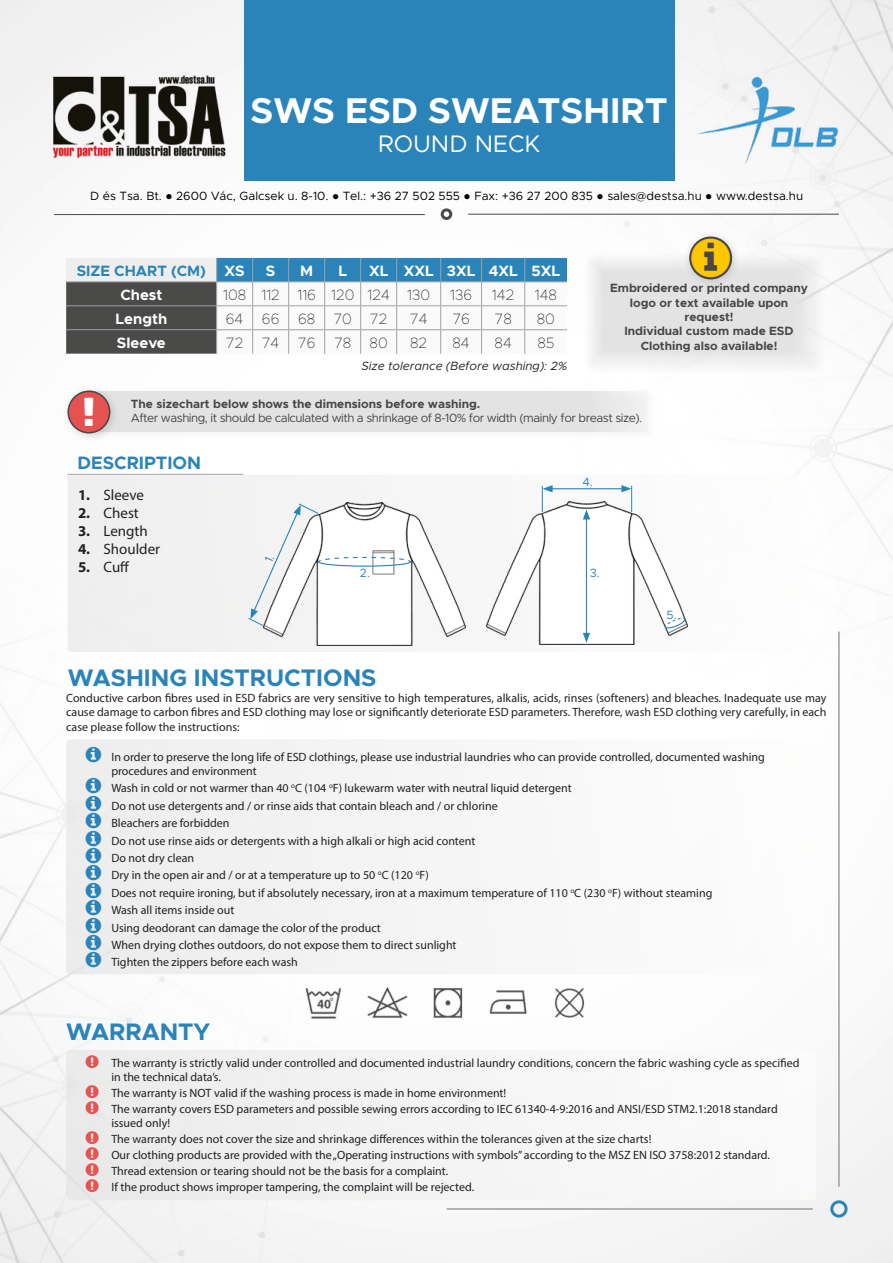
<style>
.page{position:relative;width:893px;height:1263px;background:#fff}
.page>*{position:absolute;margin:0;border:0;box-sizing:border-box;transform-origin:0 0}
.t1{font:700 36px "Metropolis";color:#fff}
.t2{font:700 24px "Metropolis";color:#2a84ba}
.t3{font:24px "Metropolis";color:#fff}
.t4{font:700 18px "Metropolis";color:#2a84ba}
.t5{font:100 15px "Metropolis";color:#212121}
.t6{font:15px "Myriad Pro";color:#212121}
.t7{font:700 15px "Metropolis";color:#fff}
.t8{font:700 15px "Metropolis";color:#2a84ba}
.t9{font:12px/15.9px "Myriad Pro";color:#212121}
.t10{font:700 12px/14.4px "Metropolis";color:#474746;text-align:center}
.t11{font:12px "Metropolis";color:#000}
.t12{font:12px "Metropolis";letter-spacing:-.04em;color:#474746}
.t13{font:italic 12px "Metropolis";color:#212121}
.t14{font:12px "Metropolis";color:#2a84ba}
.s1{font-family:"Arial";font-weight:900}
.s2{color:#fff}
.s3{font-weight:700}
.s4{color:#2a84ba}
</style>
<div class="page">
<img style="left:0;top:0;width:893px;height:1263px">
<div style="left:441px;top:208px;width:11px;height:12px;border:3px solid #4a4a49;border-radius:50%"></div>
<hr style="left:54px;top:214px;width:371px;height:1px;background:#4a4a49">
<img style="left:445px;top:0;width:448px;height:702px">
<img style="left:0;top:561px;width:448px;height:702px">
<img style="left:44px;top:68px;width:189px;height:95px">
<div style="left:244px;top:0;width:430px;height:181px;background:#2a84ba"></div>
<div style="left:830px;top:1200px;width:18px;height:17px;border:3px solid #2a84ba;border-radius:50%"></div>
<hr style="left:838px;top:631px;width:2px;height:556px;background:#9d9d9c">
<hr style="left:446px;top:1208px;width:367px;height:2px;background:#9d9d9c">
<div style="left:581px;top:250px;width:246px;height:126px;background:#fafafa"></div>
<div style="left:588px;top:257px;width:229px;height:109px;background:#e3e3e3"></div>
<div style="left:683px;top:230px;width:59px;height:59px;background:#000;opacity:.16"></div>
<div style="left:689px;top:237px;width:43px;height:42px;border:2px solid #474746;border-radius:50%"></div>
<svg style="left:66px;top:258px;width:501px;height:96px"></svg>
<div style="left:66px;top:1050px;width:750px;height:150px;background:#f4f4f4;border-radius:4px"></div>
<div style="left:82px;top:385px;width:576px;height:57px;background:#fdfdfd"></div>
<div style="left:89px;top:392px;width:559px;height:40px;background:#e3e3e3"></div>
<div style="left:61px;top:384px;width:59px;height:59px;background:#000;opacity:.16"></div>
<div style="left:68px;top:391px;width:42px;height:42px;background:#e5524f;border-radius:50%"></div>
<div style="left:67px;top:390px;width:43px;height:43px;border:2px solid #474746;border-radius:50%"></div>
<div style="left:66px;top:739px;width:760px;height:235px;background:#f5f5f5;border-radius:4px"></div>
<img style="left:304px;top:983px;width:39px;height:40px">
<img style="left:367px;top:983px;width:40px;height:40px">
<img style="left:489px;top:987px;width:40px;height:31px">
<img style="left:433px;top:983px;width:30px;height:40px">
<img style="left:549px;top:983px;width:40px;height:40px">
<img style="left:696px;top:77px;width:143px;height:86px">
<hr style="left:67px;top:474px;width:176px;height:1px;background:#9d9d9c">
<svg style="left:67px;top:475px;width:737px;height:177px"></svg>
<img style="left:264px;top:502px;width:201px;height:143px">
<img style="left:486px;top:501px;width:202px;height:143px">
<hr style="left:550px;top:488px;width:74px;height:1px;background:#2a84ba">
<svg style="left:542px;top:485px;width:11px;height:27px"></svg>
<svg style="left:621px;top:485px;width:11px;height:27px"></svg>
<hr style="left:586px;top:517px;width:1px;height:118px;background:#2a84ba">
<svg style="left:583px;top:509px;width:7px;height:10px"></svg>
<svg style="left:583px;top:633px;width:7px;height:10px"></svg>
<svg style="left:664px;top:617px;width:22px;height:12px"></svg>
<svg style="left:691px;top:238px;width:39px;height:39px;background:#585857"></svg>
<svg style="left:86px;top:1085px;width:13px;height:29px"></svg>
<svg style="left:86px;top:1131px;width:13px;height:61px"></svg>
<svg style="left:248px;top:503px;width:163px;height:123px"></svg>
<h1 class="t1" style="left:251px;top:88px;width:419px">SWS ESD SWEATSHIRT</h1>
<h2 class="t3" style="left:378px;top:129px;width:164px">ROUND NECK</h2>
<p class="t11" style="left:90px;top:188px;width:714px">D és Tsa. Bt. <span class="s1">●</span> 2600 Vác, Galcsek u. 8-10. <span class="s1">●</span> Tel.: +36 27 502 555 <span class="s1">●</span> Fax: +36 27 200 835 <span class="s1">●</span> sales@destsa.hu <span class="s1">●</span> www.destsa.hu</p>
<p class="t8" style="left:77px;top:261px;width:169px">SIZE CHART (CM) <span class="s2">XS</span></p>
<p class="t7" style="left:266px;top:261px;width:11px">S</p>
<p class="t7" style="left:300px;top:261px;width:15px">M</p>
<p class="t7" style="left:338px;top:261px;width:10px">L</p>
<p class="t7" style="left:369px;top:261px;width:193px">XL XXL 3XL 4XL 5XL</p>
<p class="t7" style="left:120px;top:285px;width:44px">Chest</p>
<p class="t5" style="left:223px;top:285px;width:209px">108 112 116 120 124 130</p>
<p class="t5" style="left:450px;top:285px;width:23px">136</p>
<p class="t5" style="left:492px;top:285px;width:24px">142</p>
<p class="t5" style="left:535px;top:285px;width:24px">148</p>
<p class="t7" style="left:116px;top:309px;width:53px">Length</p>
<p class="t5" style="left:226px;top:309px;width:163px">64 66 68 70 72</p>
<p class="t5" style="left:410px;top:309px;width:19px">74</p>
<p class="t5" style="left:452px;top:309px;width:19px">76</p>
<p class="t5" style="left:495px;top:309px;width:19px">78</p>
<p class="t5" style="left:537px;top:309px;width:20px">80</p>
<p class="t7" style="left:117px;top:333px;width:50px">Sleeve</p>
<p class="t5" style="left:226px;top:333px;width:163px">72 74 76 78 80</p>
<p class="t5" style="left:410px;top:333px;width:19px">82</p>
<p class="t5" style="left:452px;top:333px;width:19px">84</p>
<p class="t5" style="left:495px;top:333px;width:19px">84</p>
<p class="t5" style="left:537px;top:333px;width:19px">85</p>
<p class="t13" style="left:362px;top:358px;width:207px">Size tolerance (Before washing): 2%</p>
<p class="t10" style="left:610px;top:281px;width:199px">Embroidered or printed company logo or text available upon request!<br>Individual custom made ESD<br>Clothing also available!</p>
<p class="t10" style="left:131px;top:397px;width:351px">The sizechart below shows the dimensions before washing.</p>
<p class="t12" style="left:131px;top:411px;width:513px">After washing, it should be calculated with a shrinkage of 8-10% for width (mainly for breast size).</p>
<h3 class="t4" style="left:78px;top:452px;width:125px">DESCRIPTION</h3>
<p class="t6" style="left:78px;top:486px;width:68px"><span class="s3">1.</span> Sleeve</p>
<p class="t6" style="left:78px;top:504px;width:62px"><span class="s3">2.</span> Chest</p>
<p class="t6" style="left:78px;top:522px;width:71px"><span class="s3">3.</span> Length</p>
<p class="t6" style="left:78px;top:540px;width:84px"><span class="s3">4.</span> Shoulder</p>
<p class="t6" style="left:78px;top:558px;width:53px"><span class="s3">5.</span> Cuff</p>
<p class="t14" style="left:360px;top:566px;width:12px">2.</p>
<h2 class="t2" style="left:68px;top:663px;width:310px">WASHING INSTRUCTIONS</h2>
<p class="t14" style="left:582px;top:474px;width:12px">4.</p>
<p class="t14" style="left:590px;top:566px;width:12px">3.</p>
<p class="t14" style="left:667px;top:607px;width:12px">5.</p>
<p class="t9" style="left:66px;top:691px;width:762px;line-height:14.4px;text-align:justify">Conductive carbon fibres used in ESD fabrics are very sensitive to high temperatures, alkalis, acids, rinses (softeners) and bleaches. Inadequate use may cause damage to carbon fibres and ESD clothing may lose or significantly deteriorate ESD parameters. Therefore, wash ESD clothing very carefully, in each case please follow the instructions:</p>
<p class="t9" style="left:111px;top:749px;width:655px;line-height:14.4px;text-indent:-25px"><span class="s4">❑</span> In order to preserve the long life of ESD clothings, please use industrial laundries who can provide controlled, documented washing procedures and environment</p>
<p class="t9" style="left:86px;top:780px;width:487px"><span class="s4">❑</span> Wash in cold or not warmer than 40 <sup>o</sup>C (104 <sup>o</sup>F) lukewarm water with neutral liquid detergent</p>
<p class="t9" style="left:86px;top:798px;width:413px"><span class="s4">❑</span> Do not use detergents and / or rinse aids that contain bleach and / or chlorine</p>
<p class="t9" style="left:86px;top:815px;width:145px"><span class="s4">❑</span> Bleachers are forbidden</p>
<p class="t9" style="left:86px;top:832px;width:391px"><span class="s4">❑</span> Do not use rinse aids or detergents with a high alkali or high acid content</p>
<p class="t9" style="left:86px;top:850px;width:110px"><span class="s4">❑</span> Do not dry clean</p>
<p class="t9" style="left:86px;top:867px;width:344px"><span class="s4">❑</span> Dry in the open air and / or at a temperature up to 50 <sup>o</sup>C (120 <sup>o</sup>F)</p>
<p class="t9" style="left:86px;top:885px;width:628px"><span class="s4">❑</span> Does not require ironing, but if absolutely necessary, iron at a maximum temperature of 110 <sup>o</sup>C (230 <sup>o</sup>F) without steaming</p>
<p class="t9" style="left:86px;top:902px;width:150px"><span class="s4">❑</span> Wash all items inside out</p>
<p class="t9" style="left:86px;top:919px;width:297px"><span class="s4">❑</span> Using deodorant can damage the color of the product</p>
<p class="t9" style="left:86px;top:937px;width:372px"><span class="s4">❑</span> When drying clothes outdoors, do not expose them to direct sunlight</p>
<p class="t9" style="left:86px;top:954px;width:214px"><span class="s4">❑</span> Tighten the zippers before each wash</p>
<h2 class="t2" style="left:66px;top:1016px;width:146px">WARRANTY</h2>
<p class="t9" style="left:111px;top:1055px;width:690px;line-height:14.4px">The warranty is strictly valid under controlled and documented industrial laundry conditions, concern the fabric washing cycle as specified in the technical data’s.</p>
<p class="t9" style="left:111px;top:1085px;width:668px">The warranty is NOT valid if the washing process is made in home environment!<br>The warranty covers ESD parameters and possible sewing errors according to IEC 61340-4-9:2016 and ANSI/ESD STM2.1:2018 standard</p>
<p class="t9" style="left:111px;top:1115px;width:660px">issued only!<br>The warranty does not cover the size and shrinkage differences within the tolerances given at the size charts!<br>Our clothing products are provided with the „Operating instructions with symbols” according to the MSZ EN ISO 3758:2012 standard.<br>Thread extension or tearing should not be the basis for a complaint.<br>If the product shows improper tampering, the complaint will be rejected.</p>
</div>
